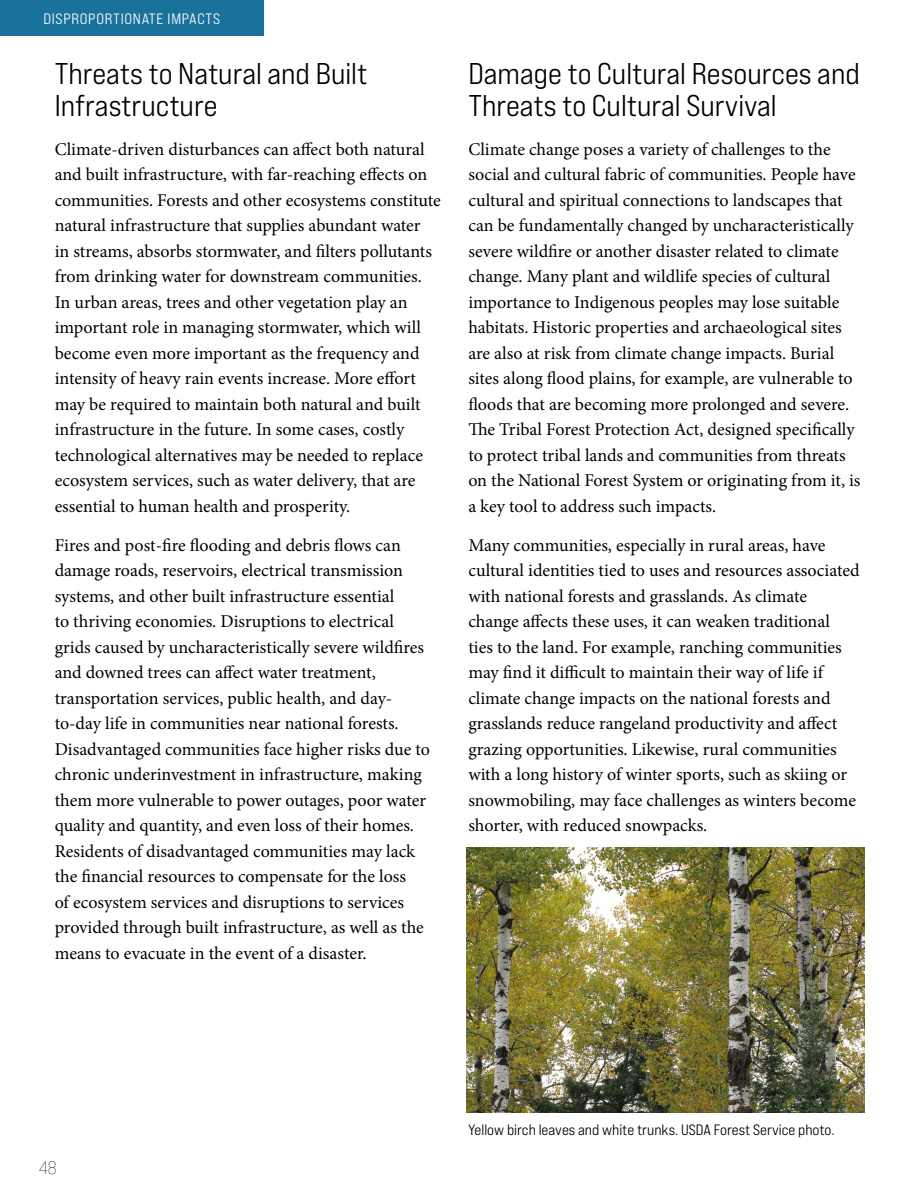
<style>
.page{position:relative;width:918px;height:1188px;background:#fff}
.page>*{position:absolute;margin:0;border:0;box-sizing:border-box;transform-origin:0 0}
.P_-_body{font:30px/31.5px "Bebas Neue Pro Exp Md";color:#000}
.P_-_body-2{font:18px/25.5px "Minion Pro";color:#000}
.t1{font:18px "Bebas Neue Pro Exp Lt";color:#000}
.P_-_captions{font:15px "Bebas Neue Pro Exp Md";color:#000}
.t2{font:15px "Bebas Neue Pro Exp Md";letter-spacing:.05em;color:#fff}
</style>
<div class="page">
<div style="left:0;top:0;width:264px;height:35px;background:#18729b"></div>
<img style="left:467px;top:847px;width:397px;height:265px">
<p class="t2" style="left:43px;top:9px;width:178px">DISPROPORTIONATE IMPACTS</p>
<p class="P_-_body" style="left:55px;top:57px;width:314px">Threats to Natural and Built<br>Infrastructure</p>
<p class="P_-_body-2" style="left:55px;top:136px;width:388px">Climate-driven disturbances can affect both natural and built infrastructure, with far-reaching effects on communities. Forests and other ecosystems constitute natural infrastructure that supplies abundant water<br>in streams, absorbs stormwater, and filters pollutants from drinking water for downstream communities.<br>In urban areas, trees and other vegetation play an important role in managing stormwater, which will become even more important as the frequency and intensity of heavy rain events increase. More effort may be required to maintain both natural and built infrastructure in the future. In some cases, costly technological alternatives may be needed to replace ecosystem services, such as water delivery, that are essential to human health and prosperity.</p>
<p class="P_-_body-2" style="left:55px;top:532px;width:377px">Fires and post-fire flooding and debris flows can damage roads, reservoirs, electrical transmission systems, and other built infrastructure essential<br>to thriving economies. Disruptions to electrical grids caused by uncharacteristically severe wildfires and downed trees can affect water treatment, transportation services, public health, and day&shy;to-day life in communities near national forests.<br>Disadvantaged communities face higher risks due to chronic underinvestment in infrastructure, making them more vulnerable to power outages, poor water quality and quantity, and even loss of their homes.<br>Residents of disadvantaged communities may lack the financial resources to compensate for the loss<br>of ecosystem services and disruptions to services provided through built infrastructure, as well as the means to evacuate in the event of a disaster.</p>
<p class="P_-_body" style="left:468px;top:57px;width:393px">Damage to Cultural Resources and<br>Threats to Cultural Survival</p>
<p class="P_-_body-2" style="left:468px;top:136px;width:394px">Climate change poses a variety of challenges to the social and cultural fabric of communities. People have cultural and spiritual connections to landscapes that can be fundamentally changed by uncharacteristically severe wildfire or another disaster related to climate change. Many plant and wildlife species of cultural importance to Indigenous peoples may lose suitable habitats. Historic properties and archaeological sites are also at risk from climate change impacts. Burial sites along flood plains, for example, are vulnerable to floods that are becoming more prolonged and severe.<br>The Tribal Forest Protection Act, designed specifically to protect tribal lands and communities from threats on the National Forest System or originating from it, is a key tool to address such impacts.</p>
<p class="P_-_body-2" style="left:468px;top:532px;width:393px">Many communities, especially in rural areas, have cultural identities tied to uses and resources associated with national forests and grasslands. As climate change affects these uses, it can weaken traditional<br>ties to the land. For example, ranching communities may find it difficult to maintain their way of life if climate change impacts on the national forests and grasslands reduce rangeland productivity and affect grazing opportunities. Likewise, rural communities with a long history of winter sports, such as skiing or snowmobiling, may face challenges as winters become shorter, with reduced snowpacks.</p>
<p class="t1" style="left:39px;top:1157px;width:19px">48</p>
<p class="P_-_captions" style="left:468px;top:1121px;width:368px">Yellow birch leaves and white trunks. USDA Forest Service photo.</p>
</div>
